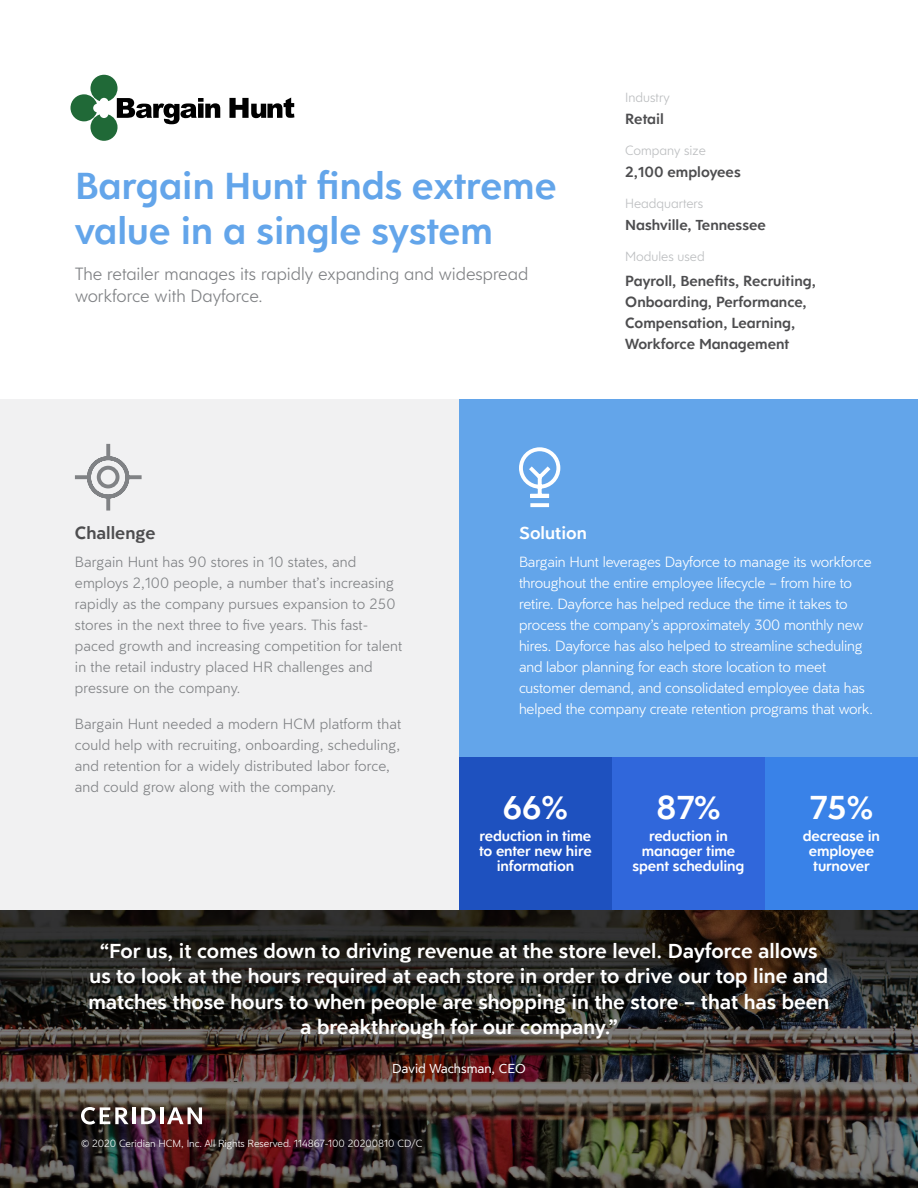
<style>
.page{position:relative;width:918px;height:1188px;background:#fff}
.page>*{position:absolute;margin:0;border:0;box-sizing:border-box;transform-origin:0 0}
.t1{font:600 39px/45px "Clarika Geometric";color:#63a5ea}
.t2{font:600 33.75px "Clarika Geometric";color:#fff}
.t3{font:600 21px/25.5px "Clarika Grotesque";color:#fff;text-align:center}
.t4{font:300 18px/22.5px "Clarika Geometric";color:#808285}
.t5{font:600 18px "Clarika Grotesque";color:#4d4d4f}
.t6{font:600 18px "Clarika Grotesque";color:#fff}
.t7{font:300 15px/21px "Clarika Grotesque";letter-spacing:.01em;color:#808285}
.t8{font:300 15px/21px "Clarika Grotesque";letter-spacing:-.01em;color:#fff}
.t9{font:600 15px/21px "Clarika Geometric";color:#4d4d4f}
.t10{font:600 15px/15px "Clarika Geometric";letter-spacing:-.01em;color:#fff;text-align:center}
.t11{font:300 13.5px "Clarika Geometric";color:#bcbec0}
.t12{font:13.5px "Clarika Grotesque";color:#fff}
.t13{font:300 10.5px "Clarika Grotesque";color:#fff}
</style>
<div class="page">
<img style="left:0;top:910px;width:918px;height:278px">
<div style="left:459px;top:757px;width:153px;height:153px;background:#1e51bf"></div>
<div style="left:612px;top:757px;width:153px;height:153px;background:#3067db"></div>
<div style="left:765px;top:757px;width:153px;height:153px;background:#3982e8"></div>
<svg style="left:71px;top:75px;width:149px;height:66px"></svg>
<svg style="left:229px;top:98px;width:65px;height:20px"></svg>
<svg style="left:81px;top:1107px;width:48px;height:18px"></svg>
<hr style="left:132px;top:1107px;width:3px;height:17px;background:#fff">
<svg style="left:141px;top:1107px;width:15px;height:17px"></svg>
<hr style="left:160px;top:1107px;width:3px;height:17px;background:#fff">
<svg style="left:167px;top:1107px;width:35px;height:17px"></svg>
<div style="left:459px;top:400px;width:459px;height:357px;background:#63a5ea"></div>
<div style="left:0;top:400px;width:459px;height:510px;background:#f1f1f2"></div>
<svg style="left:519px;top:447px;width:42px;height:61px"></svg>
<svg style="left:75px;top:443px;width:67px;height:68px"></svg>
<h1 class="t1" style="left:75px;top:162px;width:483px">Bargain Hunt finds extreme value in a single system</h1>
<p class="t4" style="left:75px;top:262px;width:455px">The retailer manages its rapidly expanding and widespread workforce with Dayforce.</p>
<p class="t11" style="left:625px;top:89px;width:46px">Industry</p>
<p class="t9" style="left:625px;top:108px;width:40px">Retail</p>
<p class="t11" style="left:625px;top:142px;width:82px">Company size</p>
<p class="t9" style="left:625px;top:161px;width:117px">2,100 employees</p>
<p class="t11" style="left:625px;top:195px;width:79px">Headquarters</p>
<p class="t9" style="left:625px;top:214px;width:142px">Nashville, Tennessee</p>
<p class="t11" style="left:625px;top:248px;width:81px">Modules used</p>
<p class="t9" style="left:625px;top:270px;width:192px">Payroll, Benefits, Recruiting,<br>Onboarding, Performance,<br>Compensation, Learning,<br>Workforce Management</p>
<p class="t5" style="left:75px;top:521px;width:82px">Challenge</p>
<p class="t7" style="left:75px;top:551px;width:329px">Bargain Hunt has 90 stores in 10 states, and employs 2,100 people, a number that’s increasing rapidly as the company pursues expansion to 250 stores in the next three to five years. This fast&shy;paced growth and increasing competition for talent in the retail industry placed HR challenges and pressure on the company.</p>
<p class="t7" style="left:75px;top:713px;width:328px">Bargain Hunt needed a modern HCM platform that could help with recruiting, onboarding, scheduling, and retention for a widely distributed labor force, and could grow along with the company.</p>
<p class="t6" style="left:519px;top:521px;width:69px">Solution</p>
<p class="t8" style="left:519px;top:551px;width:356px">Bargain Hunt leverages Dayforce to manage its workforce throughout the entire employee lifecycle – from hire to retire. Dayforce has helped reduce the time it takes to process the company’s approximately 300 monthly new hires. Dayforce has also helped to streamline scheduling and labor planning for each store location to meet customer demand, and consolidated employee data has helped the company create retention programs that work.</p>
<h2 class="t2" style="left:503px;top:784px;width:67px">66%</h2>
<p class="t10" style="left:479px;top:827px;width:114px">reduction in time to enter new hire information</p>
<h2 class="t2" style="left:656px;top:784px;width:66px">87%</h2>
<p class="t10" style="left:633px;top:827px;width:113px">reduction in manager time spent scheduling</p>
<h2 class="t2" style="left:810px;top:784px;width:65px">75%</h2>
<p class="t10" style="left:803px;top:827px;width:79px">decrease in employee turnover</p>
<p class="t3" style="left:89px;top:937px;width:742px">“For us, it comes down to driving revenue at the store level. Dayforce allows us to look at the hours required at each store in order to drive our top line and matches those hours to when people are shopping in the store – that has been a breakthrough for our company.”</p>
<p class="t12" style="left:392px;top:1059px;width:135px">David Wachsman, CEO</p>
<p class="t13" style="left:81px;top:1136px;width:343px">© 2020 Ceridian HCM, Inc. All Rights Reserved. 114867-100 20200810 CD/C</p>
</div>
